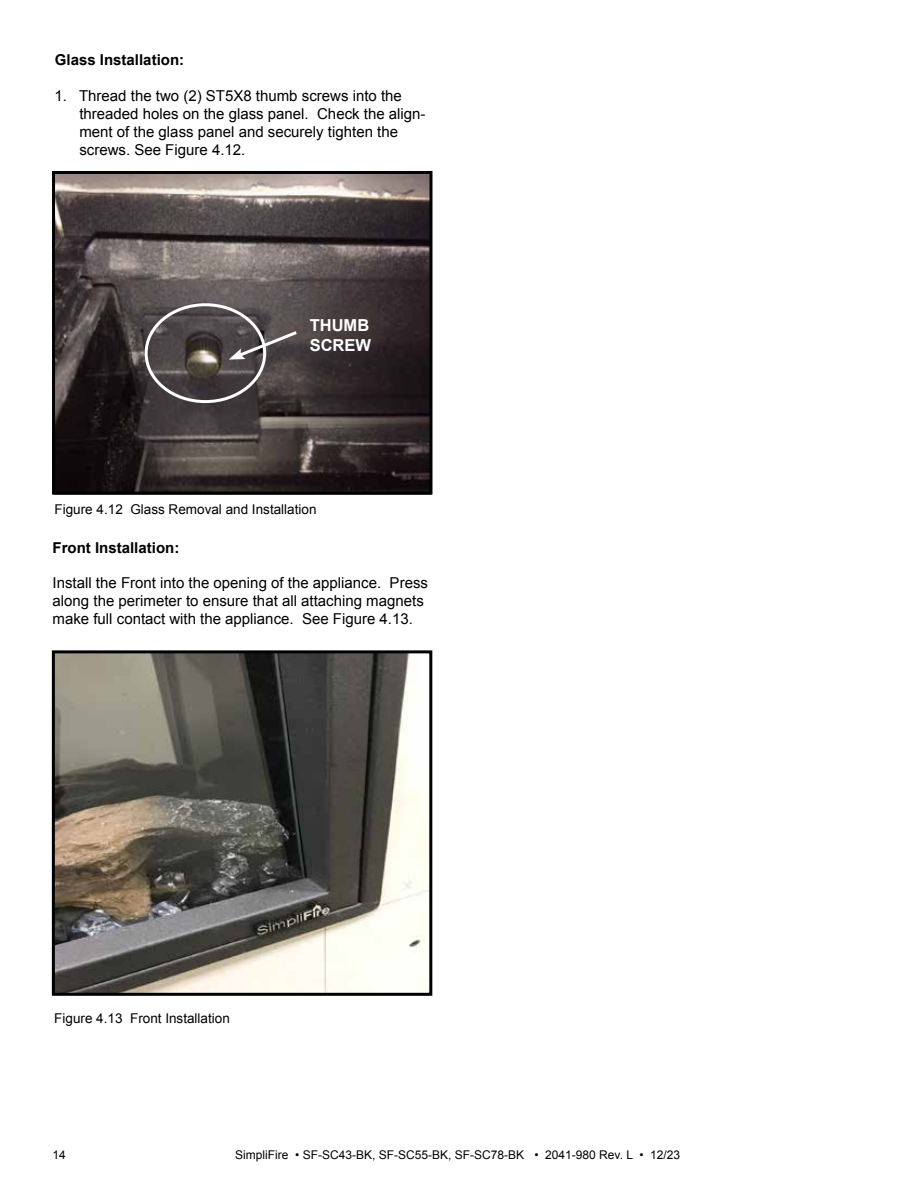
<style>
.page{position:relative;width:917px;height:1188px;background:#fff}
.page>*{position:absolute;margin:0;border:0;box-sizing:border-box;transform-origin:0 0}
.t1{font:700 16.5px/19.8px "Arial";color:#fff}
.t2{font:15px/18px "Arial";color:#000}
.t3{font:700 15px "Arial";color:#000}
.t4{font:13.5px "Arial";color:#000}
.t5{font:12px "Arial";color:#000}
</style>
<div class="page">
<img style="left:56px;top:175px;width:372px;height:316px">
<div style="left:52px;top:171px;width:380px;height:324px;border:3px solid #000"></div>
<img style="left:56px;top:654px;width:372px;height:338px">
<div style="left:52px;top:650px;width:380px;height:346px;border:3px solid #000"></div>
<div style="left:145px;top:303px;width:121px;height:100px;border:3px solid #fff;border-radius:50%"></div>
<svg style="left:229px;top:329px;width:71px;height:31px;background:#666162"></svg>
<p class="t3" style="left:55px;top:50px;width:131px">Glass Installation:</p>
<p class="t2" style="left:79px;top:87px;width:348px;text-indent:-25px">1. Thread the two (2) ST5X8 thumb screws into the threaded holes on the glass panel. Check the align&shy;ment of the glass panel and securely tighten the screws. See Figure 4.12.</p>
<p class="t1" style="left:310px;top:316px;width:63px">THUMB<br>SCREW</p>
<p class="t4" style="left:55px;top:501px;width:263px">Figure 4.12 Glass Removal and Installation</p>
<p class="t3" style="left:53px;top:538px;width:128px">Front Installation:</p>
<p class="t2" style="left:53px;top:573px;width:377px">Install the Front into the opening of the appliance. Press along the perimeter to ensure that all attaching magnets make full contact with the appliance. See Figure 4.13.</p>
<p class="t4" style="left:54px;top:1009px;width:177px">Figure 4.13 Front Installation</p>
<p class="t5" style="left:52px;top:1147px;width:15px">14</p>
<p class="t5" style="left:235px;top:1147px;width:446px">SimpliFire • SF-SC43-BK, SF-SC55-BK, SF-SC78-BK • 2041-980 Rev. L • 12/23</p>
</div>
